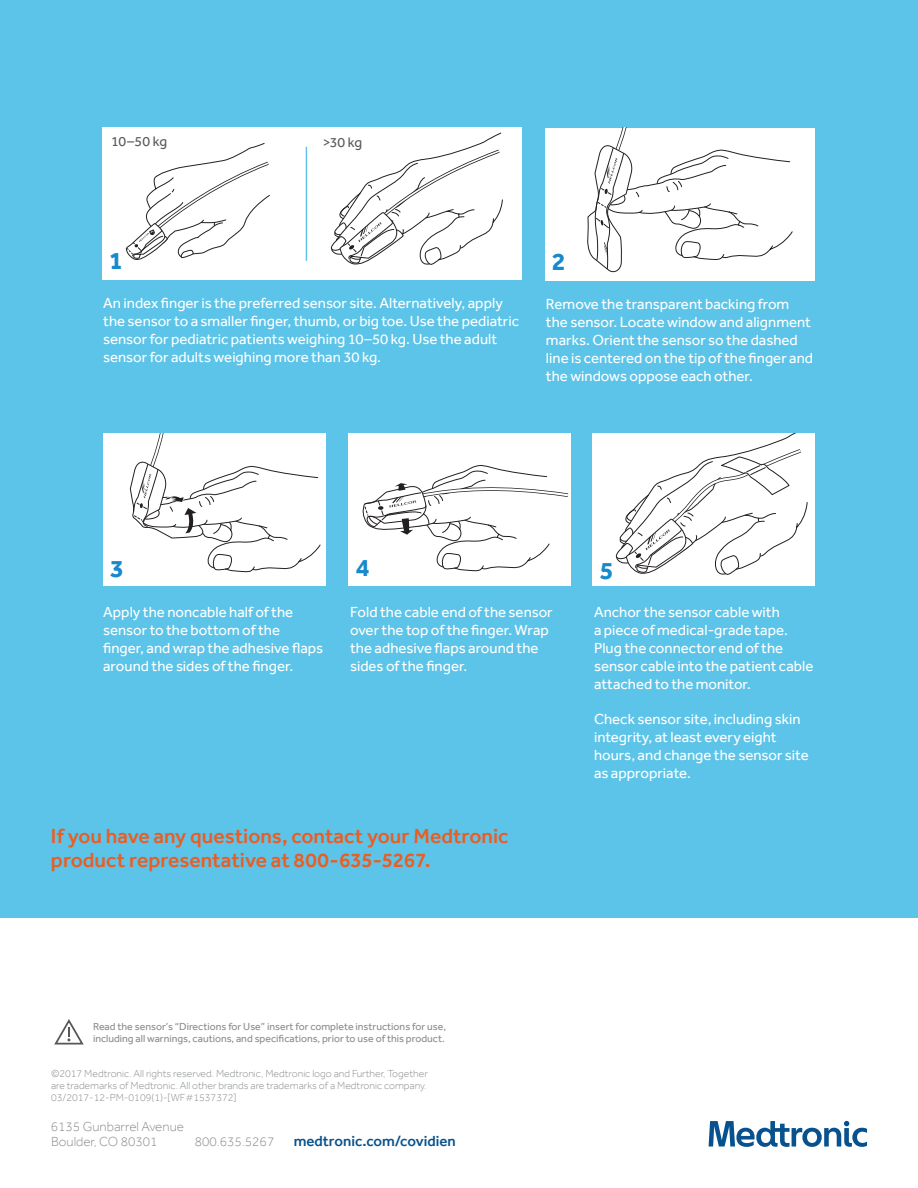
<style>
.page{position:relative;width:918px;height:1188px;background:#fff}
.page>*{position:absolute;margin:0;border:0;box-sizing:border-box;transform-origin:0 0}
.US-T3_Header-Title{font:700 25.5px "Effra";color:#1889cb}
.Body_copy{font:500 21px/24px "Effra";color:#ea5d23}
.Body_copy-2{font:15px/18px "Effra";color:#fff}
.Headline{font:500 15px "Effra";color:#07528e}
.Body_copy-3{font:14.1px "Effra";letter-spacing:-.01em;color:#57585a}
.Headline-2{font:300 13.5px "Effra";color:#8a8c8f}
.Copyright_Legal{font:300 10.5px/12px "Effra";color:#8a8c8f}
.Copyright_Legal-2{font:10.5px/12px "Effra";color:#8a8c8f}
</style>
<div class="page">
<svg style="left:54px;top:1019px;width:30px;height:26px"></svg>
<div style="left:0;top:0;width:918px;height:918px;background:#5cc4e8"></div>
<div style="left:545px;top:128px;width:269px;height:152px;background:#fff"></div>
<svg style="left:587px;top:128px;width:206px;height:145px"></svg>
<div style="left:103px;top:434px;width:223px;height:152px;background:#fff"></div>
<svg style="left:130px;top:434px;width:191px;height:139px"></svg>
<div style="left:348px;top:434px;width:223px;height:152px;background:#fff"></div>
<svg style="left:362px;top:464px;width:207px;height:108px"></svg>
<div style="left:592px;top:434px;width:223px;height:152px;background:#fff"></div>
<svg style="left:616px;top:434px;width:192px;height:141px"></svg>
<div style="left:102px;top:128px;width:420px;height:152px;background:#fff"></div>
<svg style="left:331px;top:133px;width:172px;height:132px"></svg>
<svg style="left:126px;top:143px;width:144px;height:117px"></svg>
<hr style="left:306px;top:147px;width:1px;height:114px;background:#5cc4e8">
<svg style="left:709px;top:1121px;width:158px;height:26px"></svg>
<p class="Body_copy-3" style="left:111px;top:133px;width:58px">10–50 kg</p>
<p class="Body_copy-3" style="left:323px;top:135px;width:41px">&gt;30 kg</p>
<p class="US-T3_Header-Title" style="left:109px;top:245px;width:15px">1</p>
<p class="US-T3_Header-Title" style="left:552px;top:246px;width:15px">2</p>
<p class="Body_copy-2" style="left:103px;top:294px;width:417px">An index finger is the preferred sensor site. Alternatively, apply the sensor to a smaller finger, thumb, or big toe. Use the pediatric sensor for pediatric patients weighing 10–50 kg. Use the adult sensor for adults weighing more than 30 kg.</p>
<p class="Body_copy-2" style="left:546px;top:295px;width:269px">Remove the transparent backing from the sensor. Locate window and alignment marks. Orient the sensor so the dashed line is centered on the tip of the finger and the windows oppose each other.</p>
<p class="US-T3_Header-Title" style="left:356px;top:552px;width:15px">4</p>
<p class="US-T3_Header-Title" style="left:110px;top:553px;width:15px">3</p>
<p class="US-T3_Header-Title" style="left:600px;top:555px;width:15px">5</p>
<p class="Body_copy-2" style="left:103px;top:603px;width:222px">Apply the noncable half of the sensor to the bottom of the finger, and wrap the adhesive flaps around the sides of the finger.</p>
<p class="Body_copy-2" style="left:350px;top:603px;width:204px">Fold the cable end of the sensor over the top of the finger. Wrap the adhesive flaps around the sides of the finger.</p>
<p class="Body_copy-2" style="left:594px;top:603px;width:221px">Anchor the sensor cable with<br>a piece of medical-grade tape.<br>Plug the connector end of the sensor cable into the patient cable attached to the monitor.</p>
<p class="Body_copy-2" style="left:594px;top:709px;width:216px">Check sensor site, including skin integrity, at least every eight hours, and change the sensor site as appropriate.</p>
<p class="Body_copy" style="left:51px;top:823px;width:459px">If you have any questions, contact your Medtronic product representative at 800-635-5267.</p>
<p class="Copyright_Legal-2" style="left:93px;top:1020px;width:355px">Read the sensor’s “Directions for Use” insert for complete instructions for use, including all warnings, cautions, and specifications, prior to use of this product.</p>
<p class="Copyright_Legal" style="left:51px;top:1067px;width:378px">©2017 Medtronic. All rights reserved. Medtronic, Medtronic logo and Further, Together are trademarks of Medtronic. All other brands are trademarks of a Medtronic company.<br>03/2017-12-PM-0109(1)-[WF#1537372]</p>
<p class="Headline-2" style="left:51px;top:1119px;width:135px">6135 Gunbarrel Avenue</p>
<p class="Headline-2" style="left:51px;top:1134px;width:108px">Boulder, CO 80301</p>
<p class="Headline-2" style="left:195px;top:1134px;width:81px">800.635.5267</p>
<p class="Headline" style="left:294px;top:1132px;width:163px">medtronic.com/covidien</p>
</div>
